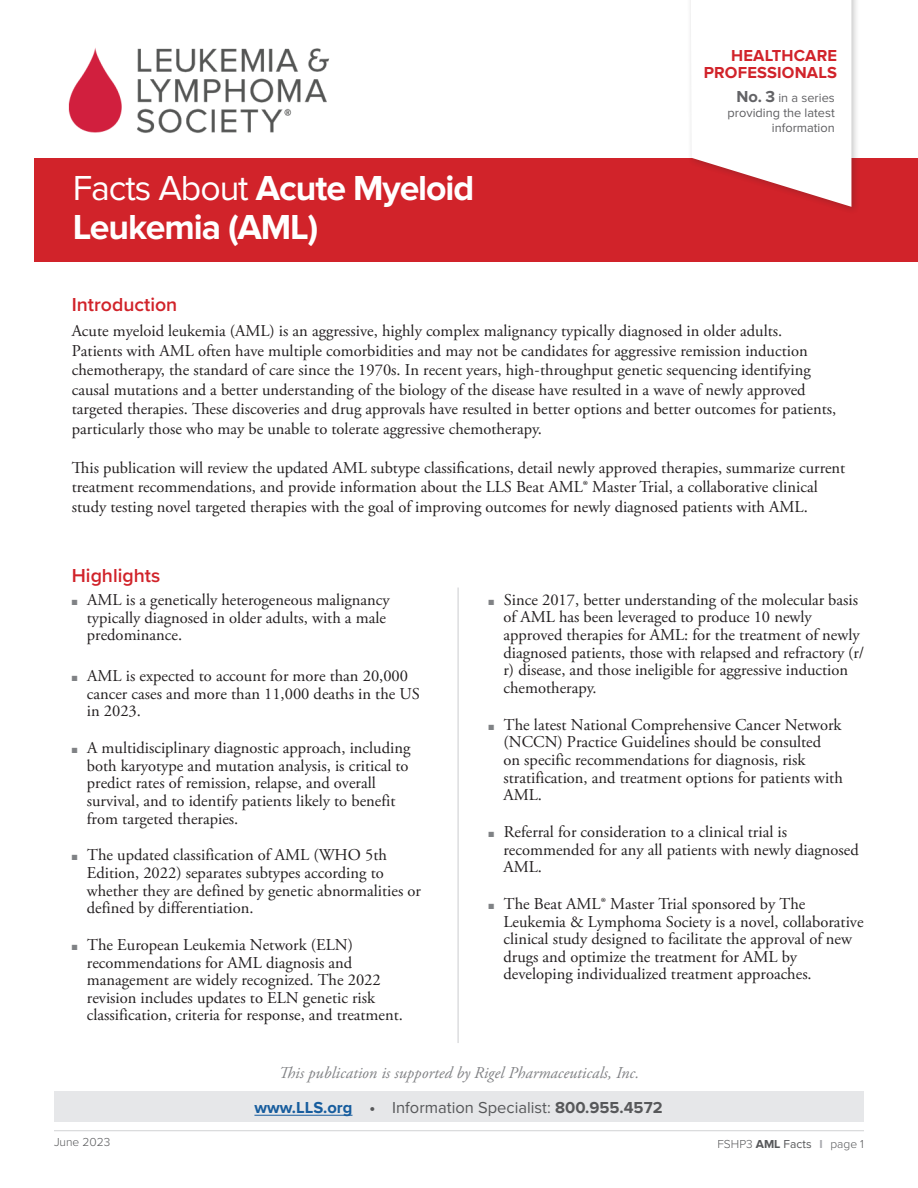
<style>
.page{position:relative;width:918px;height:1188px;background:#fff}
.page>*{position:absolute;margin:0;border:0;box-sizing:border-box;transform-origin:0 0}
.body_copy{font:700 36px "Proxima Nova";letter-spacing:-.03em;color:#fff}
.Subhead_red{font:600 19.5px "Proxima Nova";color:#d1232a}
.bullets{font:16.5px/17.5px "Adobe Garamond Pro";color:#231f20}
.Subhead_red-2{font:16.5px/19.5px "Adobe Garamond Pro";color:#231f20}
.body_copy-2{font:italic 16.5px "Adobe Garamond Pro";color:#818285}
.body_copy-3{font:16.5px "Proxima Nova";color:#57585a}
.body_copy-4{font:700 16.5px/17.1px "Proxima Nova";letter-spacing:.01em;color:#d1232a;text-align:right}
.body_copy-5{font:12.75px/15px "Proxima Nova";color:#5f5f62;text-align:right}
.t1{font:300 12px "Proxima Nova";color:#57585a}
.s1{font-weight:400}
.s2{font-weight:700;font-size:16.5px;color:#636366}
.s3{color:#636366}
.s4{font-family:"Minion Pro"}
.s5{color:#808285}
.s6{font-weight:700;color:#175d9e}
.s7{font-weight:700}
.s8{font-weight:700;color:#a8a9ad}
</style>
<div class="page">
<div style="left:54px;top:1091px;width:810px;height:31px;background:#e6e7e9"></div>
<hr style="left:254px;top:1115px;width:99px;height:1px;background:#175d9e">
<hr style="left:457px;top:588px;width:2px;height:455px;background:#dcdddf">
<div style="left:34px;top:158px;width:884px;height:103px;background:#d1232a"></div>
<div style="left:686px;top:0;width:174px;height:215px;background:#231f20;opacity:.25"></div>
<svg style="left:691px;top:0;width:160px;height:207px"></svg>
<hr style="left:54px;top:1130px;width:810px;height:1px;background:#d1d2d4">
<img style="left:68px;top:48px;width:262px;height:85px">
<p class="body_copy" style="left:73px;top:168px;width:403px"><span class="s1">Facts About</span> Acute Myeloid</p>
<p class="body_copy" style="left:73px;top:207px;width:247px">Leukemia (AML)</p>
<p class="body_copy-4" style="left:704px;top:48px;width:135px">HEALTHCARE<br>PROFESSIONALS</p>
<p class="body_copy-5" style="left:728px;top:91px;width:109px"><span class="s2">No. 3</span> <span class="s3">in a series </span>providing the latest information</p>
<p class="Subhead_red" style="left:72px;top:290px;width:107px">Introduction</p>
<p class="Subhead_red-2" style="left:72px;top:322px;width:766px">Acute myeloid leukemia (AML) is an aggressive, highly complex malignancy typically diagnosed in older adults.<br>Patients with AML often have multiple comorbidities and may not be candidates for aggressive remission induction chemotherapy, the standard of care since the 1970s. In recent years, high<span class="s4">-</span>throughput genetic sequencing identifying causal mutations and a better understanding of the biology of the disease have resulted in a wave of newly approved targeted therapies. These discoveries and drug approvals have resulted in better options and better outcomes for patients, particularly those who may be unable to tolerate aggressive chemotherapy.</p>
<p class="Subhead_red-2" style="left:72px;top:458px;width:775px">This publication will review the updated AML subtype classifications, detail newly approved therapies, summarize current treatment recommendations, and provide information about the LLS Beat AML® Master Trial, a collaborative clinical study testing novel targeted therapies with the goal of improving outcomes for newly diagnosed patients with AML.</p>
<p class="Subhead_red" style="left:72px;top:561px;width:90px">Highlights</p>
<p class="bullets" style="left:87px;top:592px;width:304px;text-indent:-15px"><span class="s5">■</span> AML is a genetically heterogeneous malignancy typically diagnosed in older adults, with a male predominance.</p>
<p class="bullets" style="left:87px;top:668px;width:335px;text-indent:-15px"><span class="s5">■</span> AML is expected to account for more than 20,000 cancer cases and more than 11,000 deaths in the US in 2023.</p>
<p class="bullets" style="left:87px;top:740px;width:325px;text-indent:-15px"><span class="s5">■</span> A multidisciplinary diagnostic approach, including both karyotype and mutation analysis, is critical to predict rates of remission, relapse, and overall survival, and to identify patients likely to benefit from targeted therapies.</p>
<p class="bullets" style="left:87px;top:847px;width:336px;text-indent:-15px"><span class="s5">■</span> The updated classification of AML (WHO 5th Edition, 2022) separates subtypes according to whether they are defined by genetic abnormalities or defined by differentiation.</p>
<p class="bullets" style="left:87px;top:937px;width:318px;text-indent:-15px"><span class="s5">■</span> The European Leukemia Network (ELN) recommendations for AML diagnosis and management are widely recognized. The 2022 revision includes updates to ELN genetic risk classification, criteria for response, and treatment.</p>
<p class="bullets" style="left:504px;top:591px;width:362px;text-indent:-15px"><span class="s5">■</span> Since 2017, better understanding of the molecular basis of AML has been leveraged to produce 10 newly approved therapies for AML: for the treatment of newly diagnosed patients, those with relapsed and refractory (r/ r) disease, and those ineligible for aggressive induction chemotherapy.</p>
<p class="bullets" style="left:504px;top:716px;width:341px;text-indent:-15px"><span class="s5">■</span> The latest National Comprehensive Cancer Network (NCCN) Practice Guidelines should be consulted<br>on specific recommendations for diagnosis, risk stratification, and treatment options for patients with AML.</p>
<p class="bullets" style="left:504px;top:823px;width:357px;text-indent:-15px"><span class="s5">■</span> Referral for consideration to a clinical trial is recommended for any all patients with newly diagnosed<br>AML.</p>
<p class="bullets" style="left:504px;top:895px;width:362px;text-indent:-15px"><span class="s5">■</span> The Beat AML® Master Trial sponsored by The Leukemia &amp; Lymphoma Society is a novel, collaborative clinical study designed to facilitate the approval of new drugs and optimize the treatment for AML by developing individualized treatment approaches.</p>
<p class="body_copy-2" style="left:279px;top:1063px;width:362px">This publication is supported by Rigel Pharmaceuticals, Inc.</p>
<p class="body_copy-3" style="left:254px;top:1098px;width:410px"><span class="s6">www.LLS.org</span> <span class="s7">•</span> Information Specialist: <span class="s7">800.955.4572</span></p>
<p class="t1" style="left:54px;top:1133px;width:58px">June 2023</p>
<p class="t1" style="left:717px;top:1135px;width:148px">FSHP3 <span class="s7">AML</span> <span class="s1">Facts</span> <span class="s8">I</span> page 1</p>
</div>
